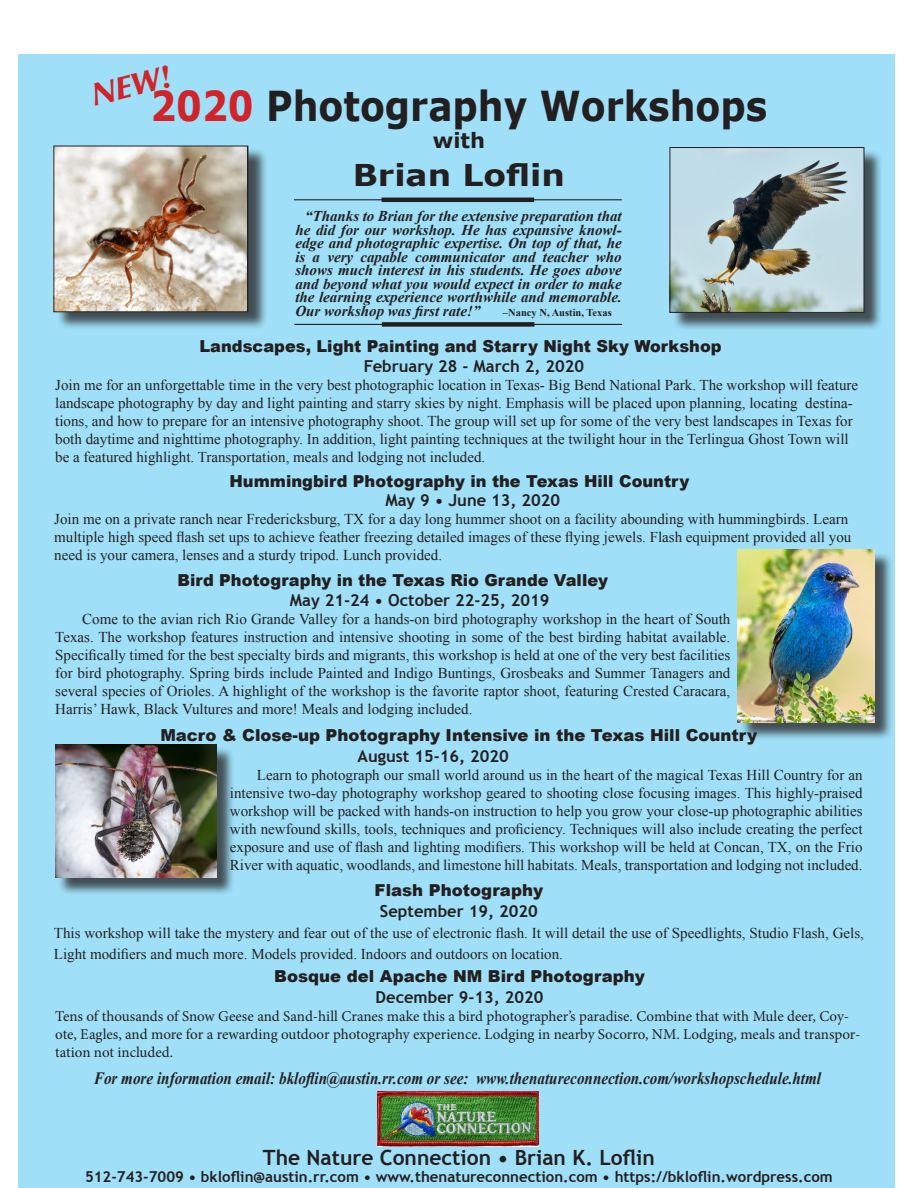
<style>
.page{position:relative;width:918px;height:1188px;background:#fff}
.page>*{position:absolute;margin:0;border:0;box-sizing:border-box;transform-origin:0 0}
.t1{font:700 41.25px "Verdana";color:#231f20;scale:.88 1}
.t2{font:italic 900 31.5px "Optima LT Std";color:#d1232a}
.t3{font:700 30px "Verdana";color:#231f20;scale:1.1 1}
.t4{font:700 21px "Trebuchet MS";color:#231f20}
.t5{font:700 21px "Verdana";color:#231f20}
.t6{font:italic 700 17.25px "Times New Roman";color:#231f20;scale:.88 1}
.t7{font:900 16.5px "Arial";color:#231f20}
.t8{font:700 16.5px "Trebuchet MS";color:#231f20}
.t9{font:15px/18px "Times New Roman";color:#231f20}
.t10{font:italic 700 15px/13.5px "Times New Roman";color:#231f20;text-align:justify}
.t11{font:15px/18px "Minion Pro";letter-spacing:-.005em;color:#231f20}
.t12{font:700 15px "Trebuchet MS";color:#231f20}
.t13{font:700 10.5px "Times New Roman";color:#231f20}
.s1{color:#d1232a}
</style>
<div class="page">
<div style="left:18px;top:54px;width:876px;height:1134px;background:#9fe0f8"></div>
<div style="left:57px;top:147px;width:211px;height:183px;background:#231f20;opacity:.75"></div>
<img style="left:55px;top:148px;width:191px;height:162px">
<div style="left:53px;top:146px;width:195px;height:166px;border:1px solid #231f20"></div>
<div style="left:672px;top:149px;width:211px;height:182px;background:#231f20;opacity:.75"></div>
<img style="left:672px;top:149px;width:190px;height:162px">
<div style="left:670px;top:147px;width:194px;height:166px;border:1px solid #231f20"></div>
<hr style="left:294px;top:199px;width:328px;height:1px;background:#231f20">
<hr style="left:382px;top:198px;width:152px;height:4px;background:#231f20">
<hr style="left:294px;top:324px;width:328px;height:1px;background:#231f20">
<div style="left:382px;top:322px;width:152px;height:5px;background:#231f20"></div>
<img style="left:378px;top:1091px;width:161px;height:55px">
<div style="left:740px;top:552px;width:153px;height:189px;background:#231f20;opacity:.75"></div>
<img style="left:738px;top:549px;width:136px;height:173px">
<div style="left:57px;top:746px;width:178px;height:150px;background:#231f20;opacity:.75"></div>
<img style="left:55px;top:744px;width:161px;height:133px">
<h2 class="t2" style="left:87px;top:78px;width:84px;rotate:-14deg">NEW!</h2>
<h1 class="t1" style="left:150px;top:77px;width:703px"><span class="s1">2020</span> Photography Workshops</h1>
<h3 class="t5" style="left:433px;top:126px;width:54px">with</h3>
<h3 class="t3" style="left:353px;top:154px;width:194px">Brian Loflin</h3>
<p class="t10" style="left:295px;top:209px;width:328px;text-indent:10px">“Thanks to Brian for the extensive preparation that he did for our workshop. He has expansive knowl&shy;edge and photographic expertise. On top of that, he is a very capable communicator and teacher who shows much interest in his students. He goes above and beyond what you would expect in order to make the learning experience worthwhile and memorable.<br>Our workshop was first rate!”</p>
<p class="t13" style="left:503px;top:305px;width:110px">–Nancy N, Austin, Texas</p>
<p class="t7" style="left:200px;top:334px;width:524px">Landscapes, Light Painting and Starry Night Sky Workshop</p>
<p class="t8" style="left:364px;top:355px;width:222px">February 28 - March 2, 2020</p>
<p class="t9" style="left:55px;top:375px;width:805px">Join me for an unforgettable time in the very best photographic location in Texas- Big Bend National Park. The workshop will feature landscape photography by day and light painting and starry skies by night. Emphasis will be placed upon planning, locating destina&shy;tions, and how to prepare for an intensive photography shoot. The group will set up for some of the very best landscapes in Texas for both daytime and nighttime photography. In addition, light painting techniques at the twilight hour in the Terlingua Ghost Town will be a featured highlight. Transportation, meals and lodging not included.</p>
<p class="t7" style="left:229px;top:469px;width:461px">Hummingbird Photography in the Texas Hill Country</p>
<p class="t8" style="left:385px;top:490px;width:176px">May 9 • June 13, 2020</p>
<p class="t9" style="left:54px;top:510px;width:799px">Join me on a private ranch near Fredericksburg, TX for a day long hummer shoot on a facility abounding with hummingbirds. Learn multiple high speed flash set ups to achieve feather freezing detailed images of these flying jewels. Flash equipment provided all you need is your camera, lenses and a sturdy tripod. Lunch provided.</p>
<p class="t7" style="left:177px;top:568px;width:432px">Bird Photography in the Texas Rio Grande Valley</p>
<p class="t8" style="left:290px;top:589px;width:261px">May 21-24 • October 22-25, 2019</p>
<p class="t9" style="left:55px;top:609px;width:677px;text-align:justify;text-indent:27px">Come to the avian rich Rio Grande Valley for a hands-on bird photography workshop in the heart of South Texas. The workshop features instruction and intensive shooting in some of the best birding habitat available.<br>Specifically timed for the best specialty birds and migrants, this workshop is held at one of the very best facilities for bird photography. Spring birds include Painted and Indigo Buntings, Grosbeaks and Summer Tanagers and several species of Orioles. A highlight of the workshop is the favorite raptor shoot, featuring Crested Caracara, Harris’ Hawk, Black Vultures and more! Meals and lodging included.</p>
<p class="t7" style="left:160px;top:723px;width:598px">Macro &amp; Close-up Photography Intensive in the Texas Hill Country</p>
<p class="t8" style="left:358px;top:746px;width:153px">August 15-16, 2020</p>
<p class="t9" style="left:230px;top:766px;width:634px;text-align:justify;text-indent:27px">Learn to photograph our small world around us in the heart of the magical Texas Hill Country for an intensive two-day photography workshop geared to shooting close focusing images. This highly-praised workshop will be packed with hands-on instruction to help you grow your close-up photographic abilities with newfound skills, tools, techniques and proficiency. Techniques will also include creating the perfect exposure and use of flash and lighting modifiers. This workshop will be held at Concan, TX, on the Frio River with aquatic, woodlands, and limestone hill habitats. Meals, transportation and lodging not included.</p>
<p class="t7" style="left:375px;top:878px;width:170px">Flash Photography</p>
<p class="t8" style="left:380px;top:901px;width:159px">September 19, 2020</p>
<p class="t9" style="left:54px;top:922px;width:812px;line-height:21px">This workshop will take the mystery and fear out of the use of electronic flash. It will detail the use of Speedlights, Studio Flash, Gels,<br>Light modifiers and much more. Models provided. Indoors and outdoors on location.</p>
<p class="t7" style="left:274px;top:964px;width:372px">Bosque del Apache NM Bird Photography</p>
<p class="t8" style="left:376px;top:987px;width:170px">December 9-13, 2020</p>
<p class="t11" style="left:55px;top:1007px;width:807px">Tens of thousands of Snow Geese and Sand-hill Cranes make this a bird photographer’s paradise. Combine that with Mule deer, Coy&shy;ote, Eagles, and more for a rewarding outdoor photography experience. Lodging in nearby Socorro, NM. Lodging, meals and transpor&shy;tation not included.</p>
<p class="t6" style="left:94px;top:1066px;width:828px">For more information email: bkloflin@austin.rr.com or see: www.thenatureconnection.com/workshopschedule.html</p>
<h3 class="t4" style="left:263px;top:1145px;width:394px">The Nature Connection • Brian K. Loflin</h3>
<p class="t12" style="left:85px;top:1167px;width:749px">512-743-7009 • bkloflin@austin.rr.com • www.thenatureconnection.com • https://bkloflin.wordpress.com</p>
</div>
